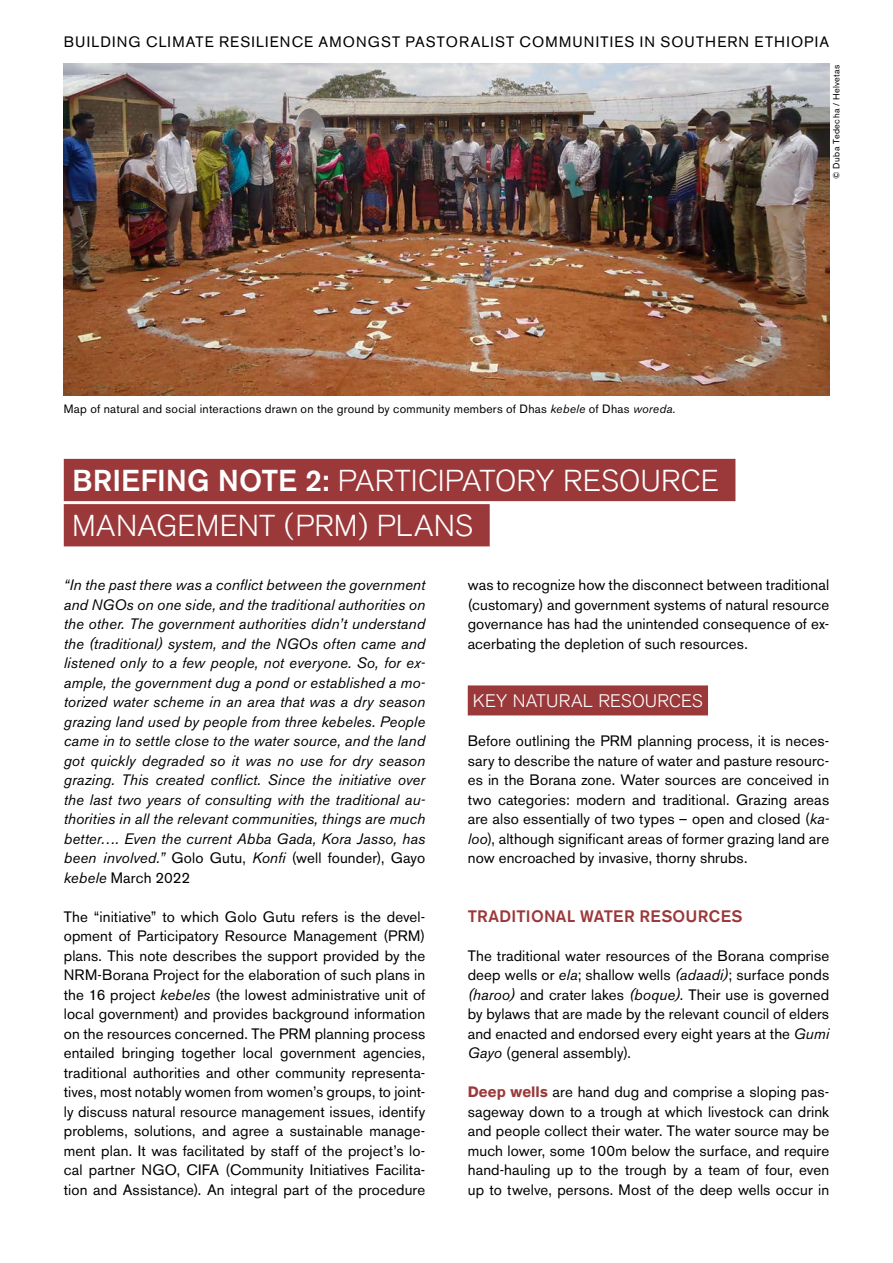
<style>
.page{position:relative;width:893px;height:1263px;background:#fff}
.page>*{position:absolute;margin:0;border:0;box-sizing:border-box;transform-origin:0 0}
.t1{font:300 30px/45.3px "Akzidenz Grotesk BE";letter-spacing:.005em;color:#fff}
.t2{font:300 18px "Akzidenz Grotesk BE";letter-spacing:.01em;color:#fff}
.t3{font:500 16.5px "Akzidenz Grotesk BE";letter-spacing:.015em;color:#9b383a}
.t4{font:15px/19.5px "Akzidenz Grotesk BE";letter-spacing:.01em;color:#000;text-align:justify}
.t5{font:italic 15px/19.5px "Akzidenz Grotesk BE";letter-spacing:.005em;color:#000;text-align:justify}
.t6{font:15px "Akzidenz Grotesk BE";letter-spacing:.08em;color:#000}
.t7{font:12px "Akzidenz Grotesk BE";letter-spacing:.02em;color:#000}
.t8{font:9px "Akzidenz Grotesk BE";letter-spacing:.045em;color:#000}
.s1{font-style:italic}
.s2{font-weight:500}
.s3{font-style:normal}
.s4{font-weight:700;color:#9b383a}
</style>
<div class="page">
<img style="left:64px;top:64px;width:765px;height:331px">
<div style="left:64px;top:459px;width:671px;height:42px;background:#9b383a"></div>
<div style="left:64px;top:504px;width:426px;height:42px;background:#9b383a"></div>
<div style="left:468px;top:685px;width:240px;height:30px;background:#9b383a"></div>
<p class="t6" style="left:64px;top:33px;width:767px">BUILDING CLIMATE RESILIENCE AMONGST PASTORALIST COMMUNITIES IN SOUTHERN ETHIOPIA</p>
<p class="t7" style="left:64px;top:402px;width:613px">Map of natural and social interactions drawn on the ground by community members of Dhas <span class="s1">kebele</span> of Dhas <span class="s1">woreda.</span></p>
<p class="t8" style="left:831px;top:179px;width:116px;rotate:-90deg">© Duba Tedecha / Helvetas</p>
<h1 class="t1" style="left:72px;top:458px;width:648px"><span class="s2">BRIEFING NOTE 2:</span> PARTICIPATORY RESOURCE<br>MANAGEMENT (PRM) PLANS</h1>
<p class="t5" style="left:64px;top:575px;width:363px">“In the past there was a conflict between the government and NGOs on one side, and the traditional authorities on the other. The government authorities didn’t understand the (traditional) system, and the NGOs often came and listened only to a few people, not everyone. So, for ex&shy;ample, the government dug a pond or established a mo&shy;torized water scheme in an area that was a dry season grazing land used by people from three kebeles. People came in to settle close to the water source, and the land got quickly degraded so it was no use for dry season grazing. This created conflict. Since the initiative over the last two years of consulting with the traditional au&shy;thorities in all the relevant communities, things are much better…. Even the current Abba Gada, Kora Jasso, has been involved.” <span class="s3">Golo Gutu,</span> Konfi <span class="s3">(well founder), Gayo </span>kebele <span class="s3">March 2022</span></p>
<p class="t4" style="left:64px;top:907px;width:363px">The “initiative” to which Golo Gutu refers is the devel&shy;opment of Participatory Resource Management (PRM) plans. This note describes the support provided by the NRM-Borana Project for the elaboration of such plans in the 16 project <span class="s1">kebeles</span> (the lowest administrative unit of local government) and provides background information on the resources concerned. The PRM planning process entailed bringing together local government agencies, traditional authorities and other community representa&shy;tives, most notably women from women’s groups, to joint&shy;ly discuss natural resource management issues, identify problems, solutions, and agree a sustainable manage&shy;ment plan. It was facilitated by staff of the project’s lo&shy;cal partner NGO, CIFA (Community Initiatives Facilita&shy;tion and Assistance). An integral part of the procedure</p>
<p class="t4" style="left:468px;top:575px;width:363px">was to recognize how the disconnect between traditional (customary) and government systems of natural resource governance has had the unintended consequence of ex&shy;acerbating the depletion of such resources.</p>
<p class="t2" style="left:473px;top:691px;width:231px">KEY NATURAL RESOURCES</p>
<p class="t4" style="left:468px;top:731px;width:363px">Before outlining the PRM planning process, it is neces&shy;sary to describe the nature of water and pasture resourc&shy;es in the Borana zone. Water sources are conceived in two categories: modern and traditional. Grazing areas are also essentially of two types – open and closed (<span class="s1">ka&shy;loo</span>), although significant areas of former grazing land are now encroached by invasive, thorny shrubs.</p>
<p class="t3" style="left:468px;top:906px;width:276px">TRADITIONAL WATER RESOURCES</p>
<p class="t4" style="left:468px;top:946px;width:363px">The traditional water resources of the Borana comprise deep wells or <span class="s1">ela</span>; shallow wells <span class="s1">(adaadi)</span>; surface ponds <span class="s1">(haroo)</span> and crater lakes <span class="s1">(boque)</span>. Their use is governed by bylaws that are made by the relevant council of elders and enacted and endorsed every eight years at the <span class="s1">Gumi Gayo</span> (general assembly).</p>
<p class="t4" style="left:468px;top:1082px;width:363px"><span class="s4">Deep wells</span> are hand dug and comprise a sloping pas&shy;sageway down to a trough at which livestock can drink and people collect their water. The water source may be much lower, some 100m below the surface, and require hand-hauling up to the trough by a team of four, even up to twelve, persons. Most of the deep wells occur in</p>
</div>
